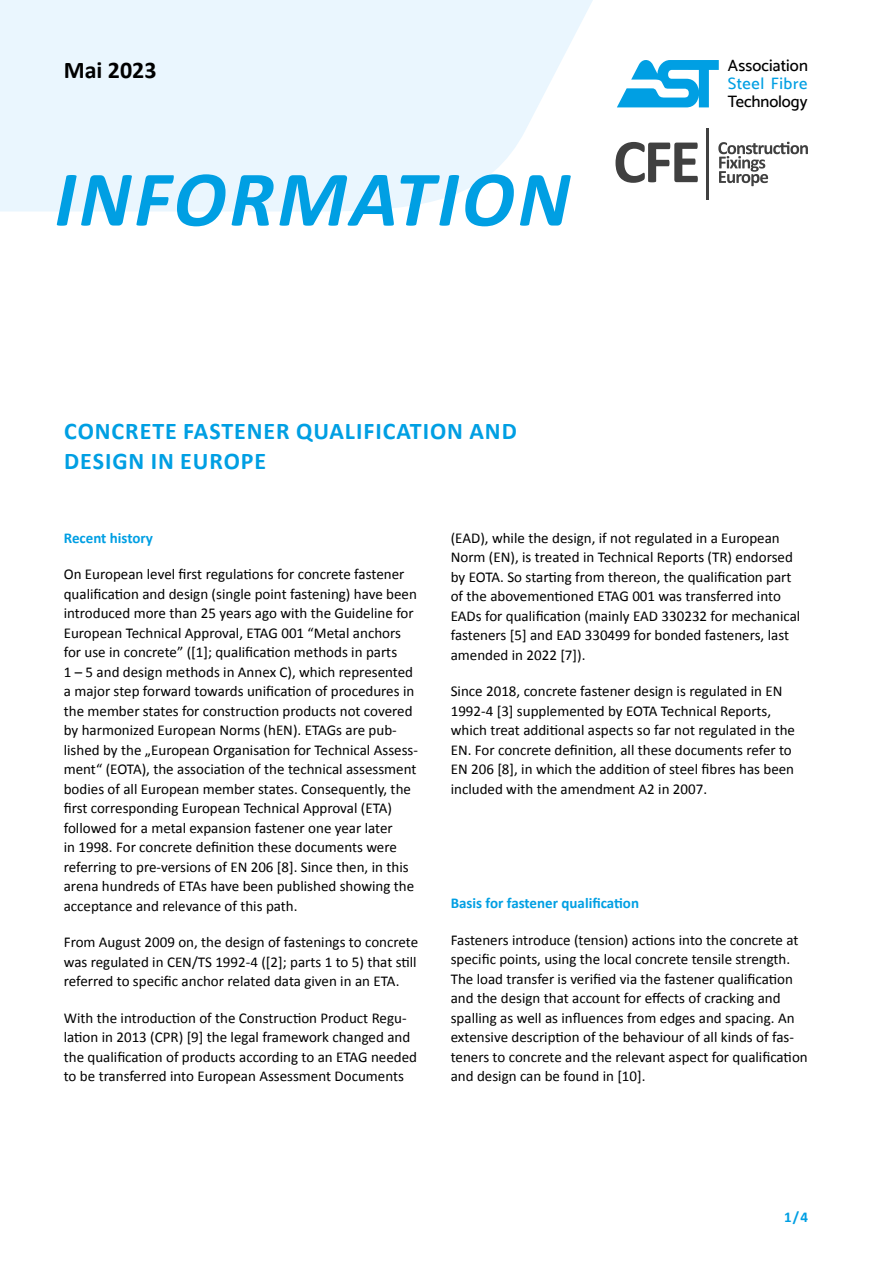
<style>
.page{position:relative;width:893px;height:1263px;background:#fff}
.page>*{position:absolute;margin:0;border:0;box-sizing:border-box;transform-origin:0 0}
.t1{font:italic 700 79.5px "Calibri";letter-spacing:.04em;color:#009fe3}
.t2{font:700 24px/30px "Calibri";letter-spacing:.04em;color:#009fe3}
.t3{font:700 24px "Calibri";color:#000}
.t4{font:500 16.5px "Catamaran";letter-spacing:-.005em;color:#000}
.t5{font:500 16.5px "Catamaran";letter-spacing:.03em;color:#009fe3}
.t6{font:15px/19.5px "Calibri";color:#000}
.t7{font:700 15px "Calibri";color:#009fe3}
</style>
<div class="page">
<svg style="left:0;top:0;width:651px;height:212px"></svg>
<svg style="left:617px;top:60px;width:102px;height:47px"></svg>
<svg style="left:615px;top:142px;width:83px;height:41px"></svg>
<svg style="left:718px;top:142px;width:90px;height:44px"></svg>
<hr style="left:706px;top:128px;width:3px;height:71px;background:#404040">
<h2 class="t3" style="left:64px;top:53px;width:94px">Mai 2023</h2>
<h1 class="t1" style="left:55px;top:143px;width:517px">INFORMATION</h1>
<h2 class="t2" style="left:64px;top:415px;width:454px">CONCRETE FASTENER QUALIFICATION AND<br>DESIGN IN EUROPE</h2>
<p class="t4" style="left:728px;top:56px;width:82px">Association</p>
<p class="t5" style="left:728px;top:74px;width:81px">Steel Fibre</p>
<p class="t4" style="left:728px;top:92px;width:81px">Technology</p>
<p class="t7" style="left:64px;top:527px;width:91px">Recent history</p>
<p class="t6" style="left:64px;top:564px;width:356px">On European level first regulations for concrete fastener qualification and design (single point fastening) have been introduced more than 25 years ago with the Guideline for European Technical Approval, ETAG 001 “Metal anchors for use in concrete” ([1]; qualification methods in parts<br>1 – 5 and design methods in Annex C), which represented a major step forward towards unification of procedures in the member states for construction products not covered by harmonized European Norms (hEN). ETAGs are pub&shy;lished by the „European Organisation for Technical Assess&shy;ment“ (EOTA), the association of the technical assessment bodies of all European member states. Consequently, the first corresponding European Technical Approval (ETA) followed for a metal expansion fastener one year later<br>in 1998. For concrete definition these documents were referring to pre-versions of EN 206 [8]. Since then, in this arena hundreds of ETAs have been published showing the acceptance and relevance of this path.</p>
<p class="t6" style="left:64px;top:932px;width:356px;text-align:justify">From August 2009 on, the design of fastenings to concrete was regulated in CEN/TS 1992-4 ([2]; parts 1 to 5) that still referred to specific anchor related data given in an ETA.</p>
<p class="t6" style="left:64px;top:1008px;width:355px">With the introduction of the Construction Product Regu&shy;lation in 2013 (CPR) [9] the legal framework changed and the qualification of products according to an ETAG needed to be transferred into European Assessment Documents</p>
<p class="t6" style="left:451px;top:528px;width:351px">(EAD), while the design, if not regulated in a European Norm (EN), is treated in Technical Reports (TR) endorsed by EOTA. So starting from thereon, the qualification part of the abovementioned ETAG 001 was transferred into EADs for qualification (mainly EAD 330232 for mechanical fasteners [5] and EAD 330499 for bonded fasteners, last amended in 2022 [7]).</p>
<p class="t6" style="left:451px;top:681px;width:346px">Since 2018, concrete fastener design is regulated in EN 1992-4 [3] supplemented by EOTA Technical Reports, which treat additional aspects so far not regulated in the EN. For concrete definition, all these documents refer to EN 206 [8], in which the addition of steel fibres has been included with the amendment A2 in 2007.</p>
<p class="t7" style="left:451px;top:893px;width:190px">Basis for fastener qualification</p>
<p class="t6" style="left:451px;top:930px;width:359px">Fasteners introduce (tension) actions into the concrete at specific points, using the local concrete tensile strength.<br>The load transfer is verified via the fastener qualification and the design that account for effects of cracking and spalling as well as influences from edges and spacing. An extensive description of the behaviour of all kinds of fas&shy;teners to concrete and the relevant aspect for qualification and design can be found in [10].</p>
<p class="t7" style="left:784px;top:1206px;width:25px">1/4</p>
</div>
